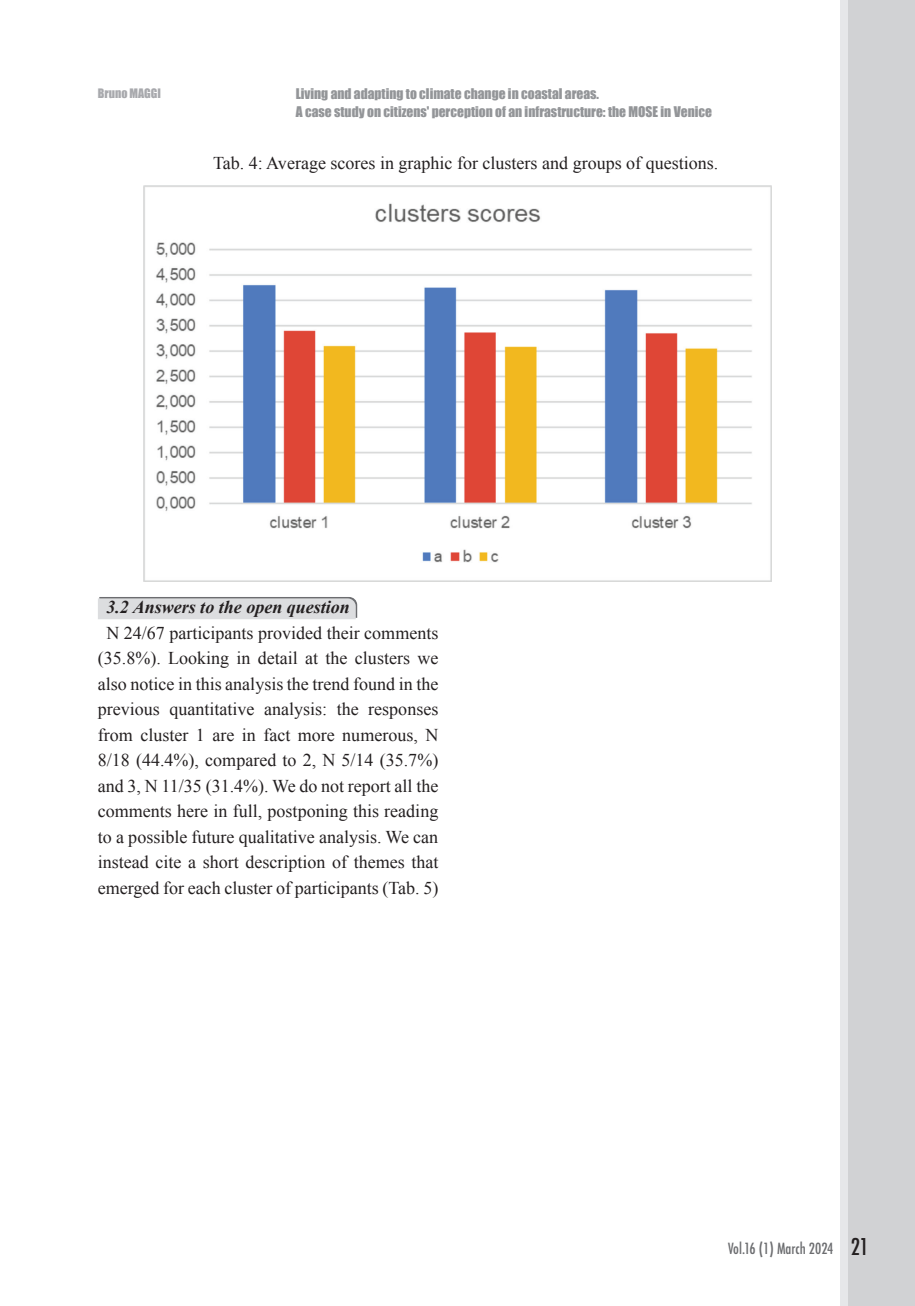
<style>
.page{position:relative;width:915px;height:1306px;background:#fff}
.page>*{position:absolute;margin:0;border:0;box-sizing:border-box;transform-origin:0 0}
.t1{font:18px/25.5px "Times New Roman";color:#231f20;text-align:center}
.t2{font:italic 700 18px "Times New Roman";color:#231f20}
.t3{font:500 condensed 15px "Futura";color:#6c6d70}
.t4{font:13.5px "Impact";color:#939598}
.t5{font:12px "Impact";color:#a8a9ad}
.s1{font-size:22.5px;color:#231f20}
</style>
<div class="page">
<div style="left:839px;top:0;width:54px;height:1305px;background:#e6e7e9"></div>
<div style="left:847px;top:0;width:67px;height:1305px;background:#d1d2d4"></div>
<svg style="left:98px;top:597px;width:259px;height:22px;background:#d4d5d7"></svg>
<img style="left:144px;top:185px;width:626px;height:396px">
<p class="t5" style="left:98px;top:84px;width:65px">Bruno MAGGI</p>
<p class="t4" style="left:296px;top:83px;width:305px">Living and adapting to climate change in coastal areas.</p>
<p class="t4" style="left:296px;top:101px;width:417px">A case study on citizens' perception of an infrastructure: the MOSE in Venice</p>
<p class="t1" style="left:213px;top:150px;width:506px">Tab. 4: Average scores in graphic for clusters and groups of questions.</p>
<p class="t2" style="left:106px;top:594px;width:245px">3.2 Answers to the open question</p>
<p class="t1" style="left:98px;top:619px;width:342px">N 24/67 participants provided their comments (35.8%). Looking in detail at the clusters we also notice in this analysis the trend found in the previous quantitative analysis: the responses from cluster 1 are in fact more numerous, N 8/18 (44.4%), compared to 2, N 5/14 (35.7%) and 3, N 11/35 (31.4%). We do not report all the comments here in full, postponing this reading to a possible future qualitative analysis. We can instead cite a short description of themes that emerged for each cluster of participants (Tab. 5)</p>
<p class="t3" style="left:727px;top:1238px;width:142px">Vol.16 (1) March 2024 <span class="s1">21</span></p>
</div>
